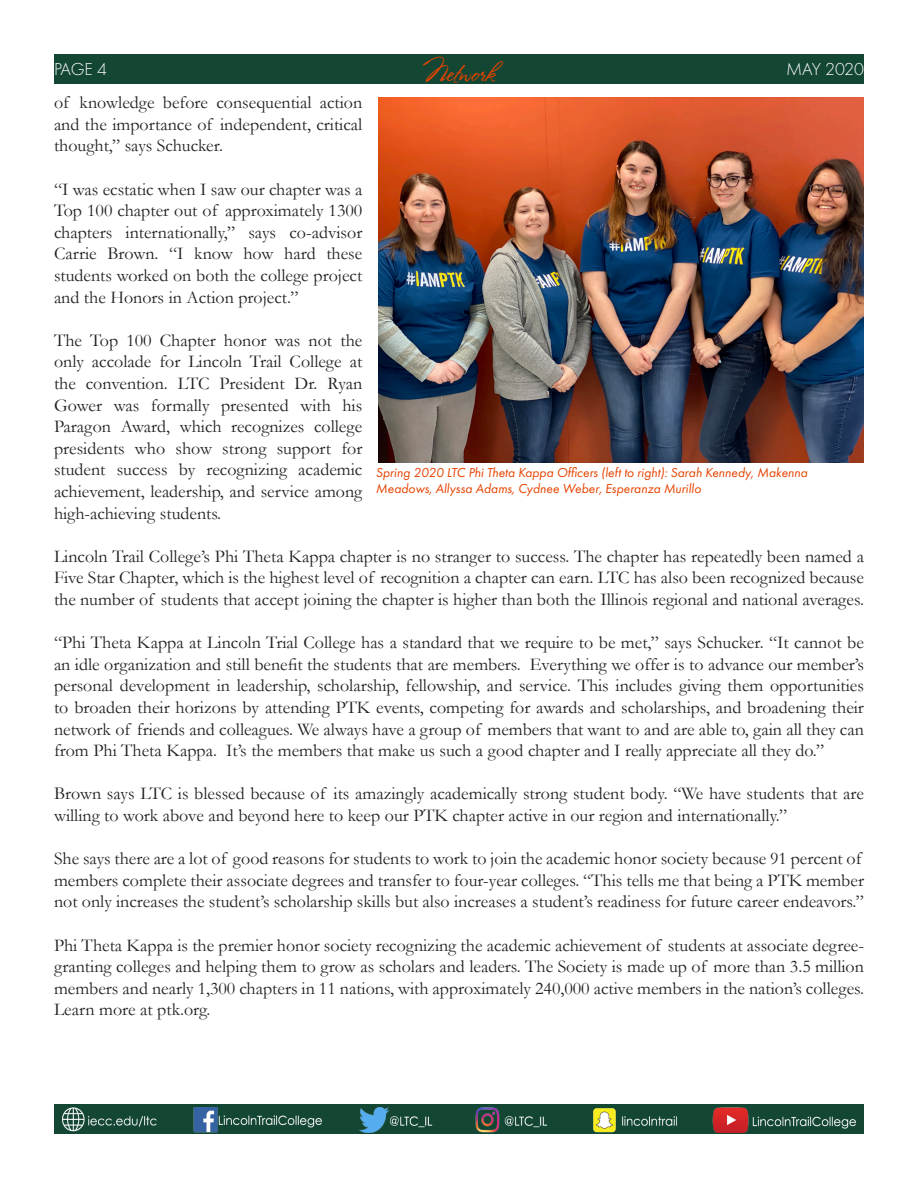
<style>
.page{position:relative;width:918px;height:1188px;background:#fff}
.page>*{position:absolute;margin:0;border:0;box-sizing:border-box;transform-origin:0 0}
.t1{font:25.5px "Stephanie Marie JF";color:#e74300}
.t2{font:18px/21.6px "Garamond";color:#231f20;text-align:justify}
.t3{font:300 18px "Futura PT";letter-spacing:-.015em;color:#fff}
.t4{font:italic 13.5px/16.2px "Futura PT";color:#e74300}
</style>
<div class="page">
<div style="left:54px;top:54px;width:810px;height:29px;background:#144634"></div>
<div style="left:54px;top:1105px;width:810px;height:29px;background:#144634"></div>
<img style="left:62px;top:1108px;width:794px;height:24px">
<img style="left:378px;top:98px;width:486px;height:364px">
<p class="t3" style="left:54px;top:59px;width:55px">PAGE 4</p>
<h1 class="t1" style="left:423px;top:57px;width:74px">Network</h1>
<p class="t3" style="left:786px;top:59px;width:79px">MAY 2020</p>
<p class="t2" style="left:54px;top:92px;width:310px">of knowledge before consequential action and the importance of independent, critical thought,” says Schucker.</p>
<p class="t2" style="left:54px;top:178px;width:310px">“I was ecstatic when I saw our chapter was a Top 100 chapter out of approximately 1300 chapters internationally,” says co-advisor Carrie Brown. “I know how hard these students worked on both the college project and the Honors in Action project.”</p>
<p class="t2" style="left:54px;top:330px;width:310px">The Top 100 Chapter honor was not the only accolade for Lincoln Trail College at the convention. LTC President Dr. Ryan Gower was formally presented with his Paragon Award, which recognizes college presidents who show strong support for student success by recognizing academic achievement, leadership, and service among high-achieving students.</p>
<p class="t2" style="left:54px;top:546px;width:812px">Lincoln Trail College’s Phi Theta Kappa chapter is no stranger to success. The chapter has repeatedly been named a Five Star Chapter, which is the highest level of recognition a chapter can earn. LTC has also been recognized because the number of students that accept joining the chapter is higher than both the Illinois regional and national averages.</p>
<p class="t2" style="left:54px;top:632px;width:812px">“Phi Theta Kappa at Lincoln Trial College has a standard that we require to be met,” says Schucker. “It cannot be an idle organization and still benefit the students that are members. Everything we offer is to advance our member’s personal development in leadership, scholarship, fellowship, and service. This includes giving them opportunities to broaden their horizons by attending PTK events, competing for awards and scholarships, and broadening their network of friends and colleagues. We always have a group of members that want to and are able to, gain all they can from Phi Theta Kappa. It’s the members that make us such a good chapter and I really appreciate all they do.”</p>
<p class="t2" style="left:54px;top:783px;width:812px">Brown says LTC is blessed because of its amazingly academically strong student body. “We have students that are willing to work above and beyond here to keep our PTK chapter active in our region and internationally.”</p>
<p class="t2" style="left:54px;top:848px;width:811px;text-align:left">She says there are a lot of good reasons for students to work to join the academic honor society because 91 percent of members complete their associate degrees and transfer to four-year colleges. “This tells me that being a PTK member not only increases the student’s scholarship skills but also increases a student’s readiness for future career endeavors.”</p>
<p class="t2" style="left:54px;top:934px;width:812px">Phi Theta Kappa is the premier honor society recognizing the academic achievement of students at associate degree&shy;granting colleges and helping them to grow as scholars and leaders. The Society is made up of more than 3.5 million members and nearly 1,300 chapters in 11 nations, with approximately 240,000 active members in the nation’s colleges.<br>Learn more at ptk.org.</p>
<p class="t4" style="left:376px;top:464px;width:433px">Spring 2020 LTC Phi Theta Kappa Officers (left to right): Sarah Kennedy, Makenna<br>Meadows, Allyssa Adams, Cydnee Weber, Esperanza Murillo</p>
</div>
